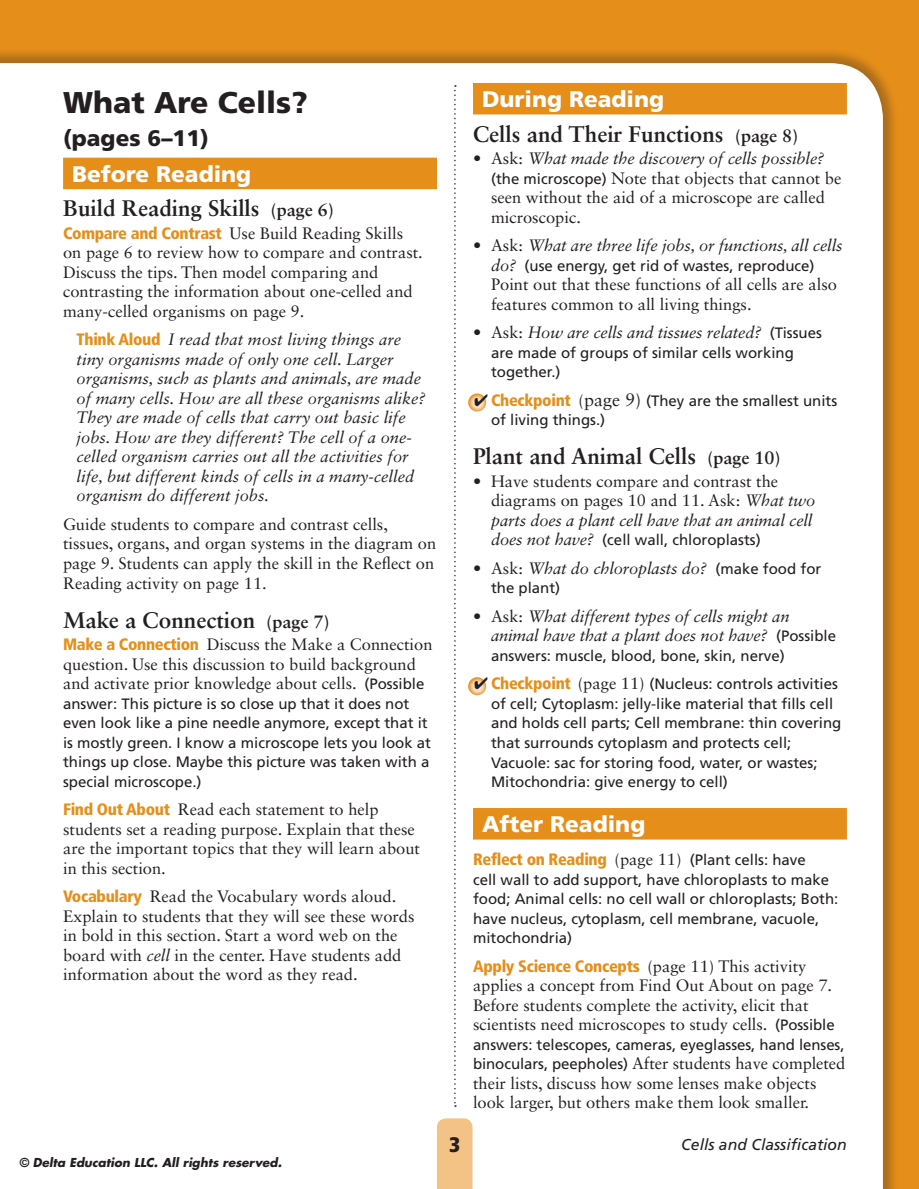
<style>
.page{position:relative;width:919px;height:1189px;background:#fff}
.page>*{position:absolute;margin:0;border:0;box-sizing:border-box;transform-origin:0 0}
.t1{font:900 30px "Frutiger LT Std";color:#231f20}
.t2{font:700 22.5px "Sabon LT Std";color:#231f20}
.t3{font:900 22.5px "Frutiger LT Std";color:#fff}
.t4{font:900 22.5px "Frutiger LT Std";color:#231f20}
.t5{font:900 condensed 21px "Frutiger LT Std";color:#231f20}
.t6{font:16.5px/19.5px "Sabon LT Std";color:#231f20}
.t7{font:italic 16.5px/19.5px "Sabon LT Std";color:#231f20}
.t8{font:900 condensed 16.5px "Frutiger LT Std";letter-spacing:-.02em;color:#e58e19}
.t9{font:italic 15.75px "Frutiger LT Std";color:#231f20}
.t10{font:15px/19.5px "Frutiger LT Std";color:#231f20}
.t11{font:italic 700 12px "Futura";color:#231f20}
.s1{font-size:18px}
.s2{font-family:"Frutiger LT Std";font-weight:900;font-stretch:condensed;color:#e58e19}
.s3{font-family:"Frutiger LT Std";font-weight:900;font-style:normal;font-stretch:condensed;color:#e58e19}
.s4{font-family:"Frutiger LT Std";font-size:15px}
.s5{font-style:italic}
.s6{font-style:normal}
.s7{font-family:"Sabon LT Std";font-style:italic;font-size:16.5px}
.s8{font-family:"Frutiger LT Std";font-style:normal;font-size:15px}
.s9{font-weight:900;font-stretch:condensed;font-size:16.5px;color:#e58e19}
.s10{font-family:"Sabon LT Std";font-size:16.5px}
.s11{font-family:"Sabon LT Std";font-size:18px}
.s12{font-family:"Sabon LT Std";font-weight:400;font-stretch:normal;color:#231f20}
.s13{font-weight:400;font-stretch:normal;font-size:15px;color:#231f20}
</style>
<div class="page">
<div style="left:0;top:0;width:918px;height:1188px;background:#e58e19"></div>
<div style="left:0;top:46px;width:918px;height:1142px;background:#231f20;opacity:.3"></div>
<div style="left:1px;top:63px;width:881px;height:1125px;background:#fff"></div>
<div style="left:437px;top:1118px;width:35px;height:70px;background:#f3c285"></div>
<svg style="left:454px;top:85px;width:1px;height:1021px"></svg>
<div style="left:63px;top:158px;width:374px;height:31px;background:#e58e19"></div>
<div style="left:473px;top:83px;width:373px;height:31px;background:#e58e19"></div>
<div style="left:473px;top:807px;width:373px;height:32px;background:#e58e19"></div>
<svg style="left:468px;top:393px;width:18px;height:18px"></svg>
<svg style="left:468px;top:677px;width:18px;height:18px"></svg>
<svg style="left:0;top:63px;width:1px;height:1125px"></svg>
<h1 class="t1" style="left:63px;top:84px;width:246px">What Are Cells?</h1>
<h2 class="t4" style="left:63px;top:124px;width:147px">(pages 6–11)</h2>
<h2 class="t3" style="left:72px;top:160px;width:181px">Before Reading</h2>
<h2 class="t2" style="left:63px;top:194px;width:272px">Build Reading Skills <span class="s1">(page 6)</span></h2>
<p class="t6" style="left:63px;top:223px;width:361px"><span class="s2">Compare and Contrast</span> Use Build Reading Skills on page 6 to review how to compare and contrast.<br>Discuss the tips. Then model comparing and contrasting the information about one-celled and many-celled organisms on page 9.</p>
<p class="t7" style="left:77px;top:330px;width:350px"><span class="s3">Think Aloud</span> I read that most living things are tiny organisms made of only one cell. Larger organisms, such as plants and animals, are made of many cells. How are all these organisms alike?<br>They are made of cells that carry out basic life jobs. How are they different? The cell of a one&shy;celled organism carries out all the activities for life, but different kinds of cells in a many-celled organism do different jobs.</p>
<p class="t6" style="left:63px;top:514px;width:374px">Guide students to compare and contrast cells, tissues, organs, and organ systems in the diagram on page 9. Students can apply the skill in the Reflect on Reading activity on page 11.</p>
<h2 class="t2" style="left:63px;top:605px;width:268px">Make a Connection <span class="s1">(page 7)</span></h2>
<p class="t6" style="left:63px;top:634px;width:371px"><span class="s2">Make a Connection</span> Discuss the Make a Connection question. Use this discussion to build background and activate prior knowledge about cells. <span class="s4">(Possible</span></p>
<p class="t10" style="left:63px;top:693px;width:369px">answer: This picture is so close up that it does not even look like a pine needle anymore, except that it is mostly green. I know a microscope lets you look at things up close. Maybe this picture was taken with a special microscope.)</p>
<p class="t6" style="left:63px;top:799px;width:358px"><span class="s2">Find Out About</span> Read each statement to help students set a reading purpose. Explain that these are the important topics that they will learn about in this section.</p>
<p class="t6" style="left:63px;top:886px;width:353px"><span class="s2">Vocabulary</span> Read the Vocabulary words aloud.<br>Explain to students that they will see these words in bold in this section. Start a word web on the board with <span class="s5">cell</span> in the center. Have students add information about the word as they read.</p>
<p class="t11" style="left:20px;top:1153px;width:263px"><span class="s6">©</span> Delta Education LLC. All rights reserved.</p>
<h2 class="t3" style="left:482px;top:85px;width:184px">During Reading</h2>
<h2 class="t2" style="left:473px;top:120px;width:326px">Cells and Their Functions <span class="s1">(page 8)</span></h2>
<p class="t6" style="left:491px;top:148px;width:352px;text-indent:-18px">• Ask: <span class="s5">What made the discovery of cells possible? </span><span class="s4">(the microscope)</span> Note that objects that cannot be seen without the aid of a microscope are called microscopic.</p>
<p class="t7" style="left:473px;top:235px;width:371px"><span class="s6">• Ask:</span> What are three life jobs, or functions, all cells</p>
<p class="t10" style="left:491px;top:256px;width:325px"><span class="s7">do?</span> (use energy, get rid of wastes, reproduce)</p>
<p class="t6" style="left:491px;top:274px;width:347px">Point out that these functions of all cells are also features common to all living things.</p>
<p class="t7" style="left:473px;top:322px;width:350px"><span class="s6">• Ask:</span> How are cells and tissues related? <span class="s8">(Tissues</span></p>
<p class="t10" style="left:491px;top:343px;width:304px">are made of groups of similar cells working together.)</p>
<p class="t10" style="left:491px;top:391px;width:347px;text-indent:-17px">✔ <span class="s9">Checkpoint</span> <span class="s10">(</span><span class="s11">page 9)</span> (They are the smallest units of living things.)</p>
<h2 class="t2" style="left:473px;top:442px;width:309px">Plant and Animal Cells <span class="s1">(page 10)</span></h2>
<p class="t6" style="left:491px;top:471px;width:325px;text-indent:-18px">• Have students compare and contrast the diagrams on pages 10 and 11. Ask: <span class="s5">What two parts does a plant cell have that an animal cell</span></p>
<p class="t10" style="left:491px;top:530px;width:271px"><span class="s7">does not have?</span> (cell wall, chloroplasts)</p>
<p class="t7" style="left:473px;top:558px;width:350px"><span class="s6">• Ask:</span> What do chloroplasts do? <span class="s8">(make food for</span></p>
<p class="t10" style="left:491px;top:578px;width:71px">the plant)</p>
<p class="t7" style="left:491px;top:606px;width:346px;text-indent:-18px"><span class="s6">• Ask:</span> What different types of cells might an animal have that a plant does not have? <span class="s8">(Possible</span></p>
<p class="t10" style="left:491px;top:646px;width:295px">answers: muscle, blood, bone, skin, nerve)</p>
<p class="t10" style="left:491px;top:674px;width:352px;text-indent:-17px">✔ <span class="s9">Checkpoint</span> <span class="s10">(page 11)</span> (Nucleus: controls activities of cell; Cytoplasm: jelly-like material that fills cell and holds cell parts; Cell membrane: thin covering that surrounds cytoplasm and protects cell; Vacuole: sac for storing food, water, or wastes; Mitochondria: give energy to cell)</p>
<h2 class="t3" style="left:482px;top:810px;width:165px">After Reading</h2>
<p class="t8" style="left:473px;top:849px;width:334px">Reflect on Reading <span class="s12">(page 11)</span> <span class="s13">(Plant cells: have</span></p>
<p class="t10" style="left:473px;top:869px;width:367px">cell wall to add support, have chloroplasts to make food; Animal cells: no cell wall or chloroplasts; Both: have nucleus, cytoplasm, cell membrane, vacuole, mitochondria)</p>
<p class="t8" style="left:473px;top:955px;width:335px">Apply Science Concepts <span class="s12">(page 11) This activity</span></p>
<p class="t6" style="left:473px;top:975px;width:363px">applies a concept from Find Out About on page 7.<br>Before students complete the activity, elicit that scientists need microscopes to study cells. <span class="s4">(Possible</span></p>
<p class="t10" style="left:473px;top:1034px;width:373px">answers: telescopes, cameras, eyeglasses, hand lenses,</p>
<p class="t6" style="left:473px;top:1053px;width:373px"><span class="s4">binoculars, peepholes)</span> After students have completed their lists, discuss how some lenses make objects look larger, but others make them look smaller.</p>
<p class="t5" style="left:449px;top:1131px;width:12px">3</p>
<p class="t9" style="left:681px;top:1135px;width:167px">Cells and Classification</p>
</div>
